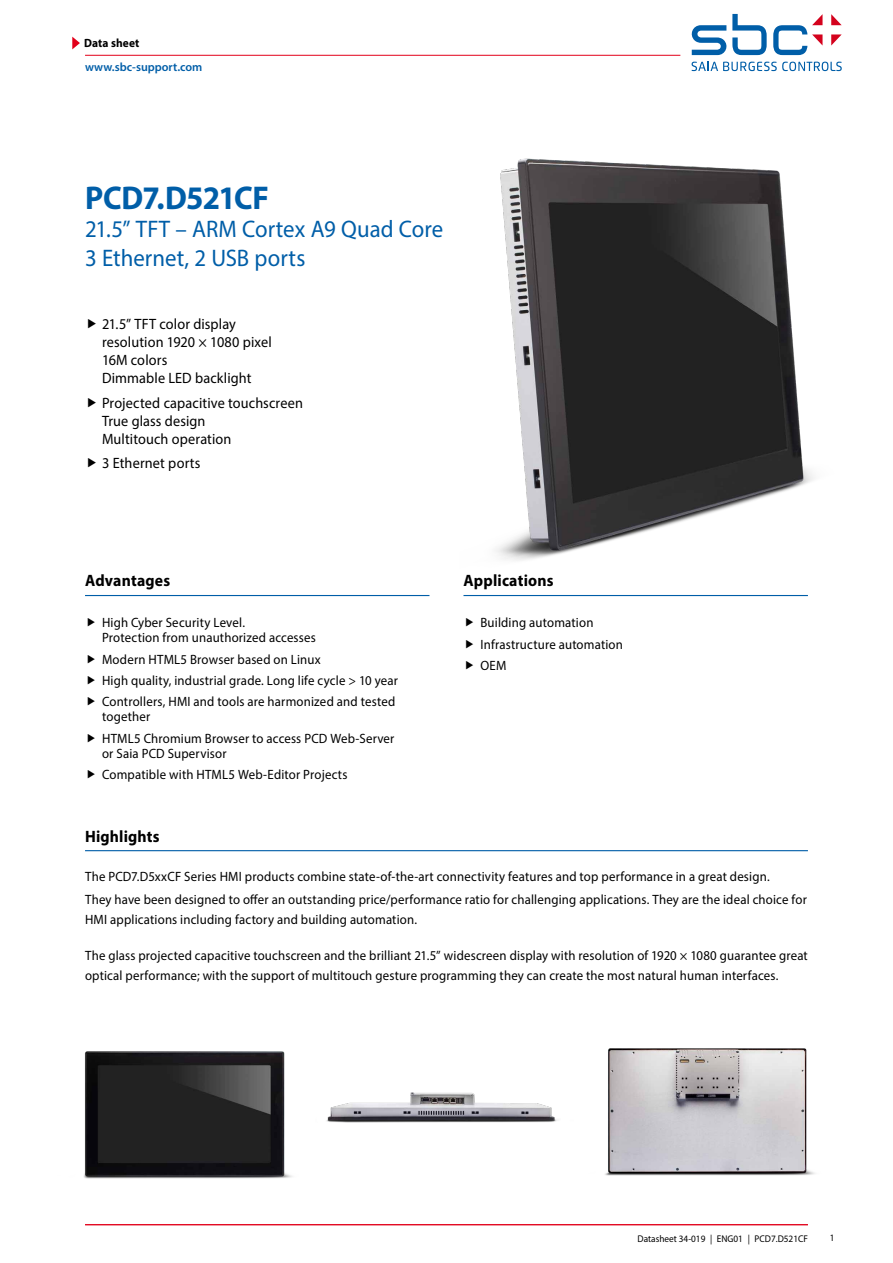
<style>
.page{position:relative;width:893px;height:1263px;background:#fff}
.page>*{position:absolute;margin:0;border:0;box-sizing:border-box;transform-origin:0 0}
.Headline__bold__22pt{font:700 33px "Myriad Pro";letter-spacing:-.02em;color:#005ea8;scale:.95 1}
.Headline__regular__1{font:24px/28.8px "Myriad Pro";letter-spacing:.005em;color:#005ea8;scale:.95 1}
.Tabeltitel_blue_bold{font:700 16.5px "Myriad Pro";letter-spacing:.01em;color:#000;scale:.95 1}
.t1{font:15px/18px "Myriad Pro";letter-spacing:.01em;color:#000;scale:.95 1}
.t2{font:13.5px/15px "Myriad Pro";letter-spacing:.015em;color:#000;scale:.95 1}
.t3{font:600 12px "Myriad Pro";color:#005ea8}
.t4{font:700 12px "Myriad Pro";letter-spacing:.01em;color:#000;scale:.95 1}
.t5{font:9.75px "Myriad Pro";color:#000;scale:.95 1}
</style>
<div class="page">
<svg style="left:691px;top:14px;width:151px;height:41px"></svg>
<svg style="left:692px;top:62px;width:150px;height:9px"></svg>
<hr style="left:85px;top:55px;width:595px;height:1px;background:#e2001a">
<svg style="left:72px;top:37px;width:8px;height:12px"></svg>
<img style="left:495px;top:158px;width:319px;height:403px">
<img style="left:84px;top:1051px;width:208px;height:128px">
<img style="left:605px;top:1048px;width:210px;height:128px">
<img style="left:326px;top:1092px;width:232px;height:31px">
<hr style="left:85px;top:850px;width:723px;height:1px;background:#005ea8">
<hr style="left:85px;top:1224px;width:723px;height:1px;background:#e2001a">
<hr style="left:463px;top:595px;width:345px;height:1px;background:#005ea8">
<hr style="left:85px;top:595px;width:344px;height:1px;background:#005ea8">
<p class="t4" style="left:84px;top:35px;width:60px">Data sheet</p>
<p class="t3" style="left:85px;top:59px;width:119px">www.sbc-support.com</p>
<p class="Headline__bold__22pt" style="left:85px;top:176px;width:195px">PCD7.D521CF</p>
<p class="Headline__regular__1" style="left:85px;top:215px;width:379px">21.5” TFT – ARM Cortex A9 Quad Core<br>3 Ethernet, 2 USB ports</p>
<p class="t1" style="left:102px;top:315px;width:180px">21.5” TFT color display resolution 1920 × 1080 pixel<br>16M colors<br>Dimmable LED backlight</p>
<p class="t1" style="left:102px;top:393px;width:213px">Projected capacitive touchscreen<br>True glass design<br>Multitouch operation</p>
<p class="t1" style="left:102px;top:454px;width:105px">3 Ethernet ports</p>
<p class="Tabeltitel_blue_bold" style="left:85px;top:570px;width:91px">Advantages</p>
<p class="t2" style="left:102px;top:615px;width:226px">High Cyber Security Level.<br>Protection from unauthorized accesses</p>
<p class="t2" style="left:102px;top:651px;width:232px">Modern HTML5 Browser based on Linux</p>
<p class="t2" style="left:102px;top:673px;width:313px">High quality, industrial grade. Long life cycle &gt; 10 year</p>
<p class="t2" style="left:102px;top:694px;width:310px">Controllers, HMI and tools are harmonized and tested together</p>
<p class="t2" style="left:102px;top:731px;width:309px">HTML5 Chromium Browser to access PCD Web-Server or Saia PCD Supervisor</p>
<p class="t2" style="left:102px;top:767px;width:260px">Compatible with HTML5 Web-Editor Projects</p>
<p class="Tabeltitel_blue_bold" style="left:463px;top:570px;width:96px">Applications</p>
<p class="t2" style="left:480px;top:615px;width:120px">Building automation</p>
<p class="t2" style="left:480px;top:636px;width:151px">Infrastructure automation</p>
<p class="t2" style="left:480px;top:658px;width:29px">OEM</p>
<p class="Tabeltitel_blue_bold" style="left:85px;top:825px;width:80px">Highlights</p>
<p class="t2" style="left:85px;top:868px;width:722px">The PCD7.D5xxCF Series HMI products combine state-of-the-art connectivity features and top performance in a great design.</p>
<p class="t2" style="left:85px;top:890px;width:761px;line-height:19.5px">They have been designed to offer an outstanding price/performance ratio for challenging applications. They are the ideal choice for<br>HMI applications including factory and building automation.</p>
<p class="t2" style="left:85px;top:946px;width:762px;line-height:19.5px">The glass projected capacitive touchscreen and the brilliant 21.5” widescreen display with resolution of 1920 × 1080 guarantee great optical performance; with the support of multitouch gesture programming they can create the most natural human interfaces.</p>
<p class="t5" style="left:638px;top:1233px;width:181px">Datasheet 34-019 | ENG01 | PCD7.D521CF</p>
<p class="t5" style="left:830px;top:1232px;width:7px">1</p>
</div>
